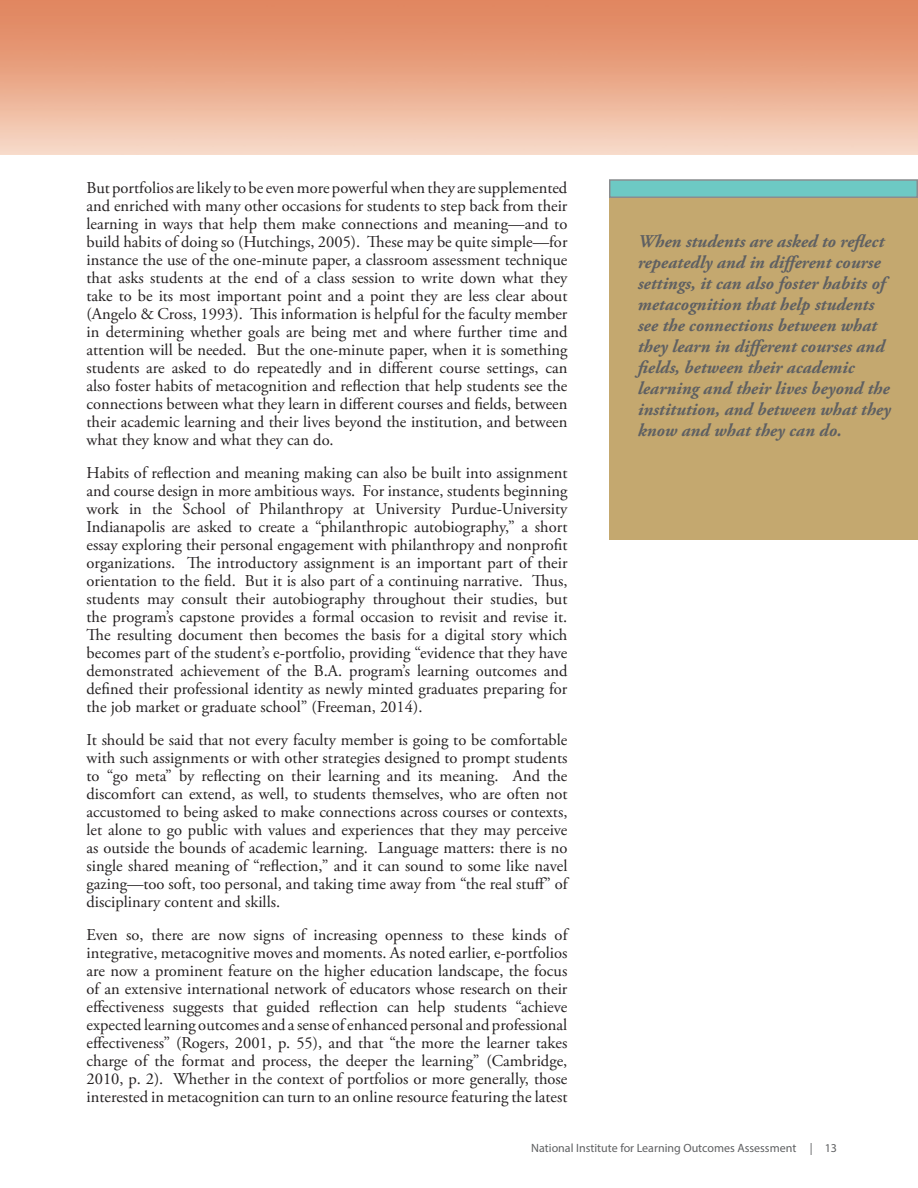
<style>
.page{position:relative;width:918px;height:1188px;background:#fff}
.page>*{position:absolute;margin:0;border:0;box-sizing:border-box;transform-origin:0 0}
.Paragraph{font:italic 700 18px/21px "Adobe Garamond Pro";color:#5f6062}
.Paragraph-2{font:16.5px/18px "Adobe Garamond Pro";color:#231f20;text-align:justify}
.t1{font:12px "Myriad Pro";color:#5f6062}
</style>
<div class="page">
<div style="left:609px;top:198px;width:309px;height:342px;background:#c4a86f"></div>
<div style="left:610px;top:180px;width:307px;height:17px;background:#6dc9c4"></div>
<div style="left:609px;top:179px;width:309px;height:19px;border:2px solid #8a8c8f"></div>
<img style="left:0;top:0;width:918px;height:154px">
<p class="Paragraph-2" style="left:87px;top:179px;width:482px">But portfolios are likely to be even more powerful when they are supplemented and enriched with many other occasions for students to step back from their learning in ways that help them make connections and meaning—and to build habits of doing so (Hutchings, 2005). These may be quite simple—for instance the use of the one-minute paper, a classroom assessment technique that asks students at the end of a class session to write down what they take to be its most important point and a point they are less clear about (Angelo &amp; Cross, 1993). This information is helpful for the faculty member in determining whether goals are being met and where further time and attention will be needed. But the one-minute paper, when it is something students are asked to do repeatedly and in different course settings, can also foster habits of metacognition and reflection that help students see the connections between what they learn in different courses and fields, between their academic learning and their lives beyond the institution, and between what they know and what they can do.</p>
<p class="Paragraph-2" style="left:87px;top:464px;width:482px">Habits of reflection and meaning making can also be built into assignment and course design in more ambitious ways. For instance, students beginning work in the School of Philanthropy at University Purdue-University Indianapolis are asked to create a “philanthropic autobiography,” a short essay exploring their personal engagement with philanthropy and nonprofit organizations. The introductory assignment is an important part of their orientation to the field. But it is also part of a continuing narrative. Thus, students may consult their autobiography throughout their studies, but the program’s capstone provides a formal occasion to revisit and revise it.<br>The resulting document then becomes the basis for a digital story which becomes part of the student’s e-portfolio, providing “evidence that they have demonstrated achievement of the B.A. program’s learning outcomes and defined their professional identity as newly minted graduates preparing for the job market or graduate school” (Freeman, 2014).</p>
<p class="Paragraph-2" style="left:87px;top:731px;width:482px">It should be said that not every faculty member is going to be comfortable with such assignments or with other strategies designed to prompt students to “go meta” by reflecting on their learning and its meaning. And the discomfort can extend, as well, to students themselves, who are often not accustomed to being asked to make connections across courses or contexts, let alone to go public with values and experiences that they may perceive as outside the bounds of academic learning. Language matters: there is no single shared meaning of “reflection,” and it can sound to some like navel gazing—too soft, too personal, and taking time away from “the real stuff” of disciplinary content and skills.</p>
<p class="Paragraph-2" style="left:87px;top:926px;width:482px">Even so, there are now signs of increasing openness to these kinds of integrative, metacognitive moves and moments. As noted earlier, e-portfolios are now a prominent feature on the higher education landscape, the focus of an extensive international network of educators whose research on their effectiveness suggests that guided reflection can help students “achieve expected learning outcomes and a sense of enhanced personal and professional effectiveness” (Rogers, 2001, p. 55), and that “the more the learner takes charge of the format and process, the deeper the learning” (Cambridge, 2010, p. 2). Whether in the context of portfolios or more generally, those interested in metacognition can turn to an online resource featuring the latest</p>
<p class="Paragraph" style="left:638px;top:231px;width:255px">When students are asked to reflect repeatedly and in different course settings, it can also foster habits of metacognition that help students see the connections between what they learn in different courses and fields, between their academic learning and their lives beyond the institution, and between what they know and what they can do.</p>
<p class="t1" style="left:531px;top:1140px;width:307px">National Institute for Learning Outcomes Assessment | 13</p>
</div>
